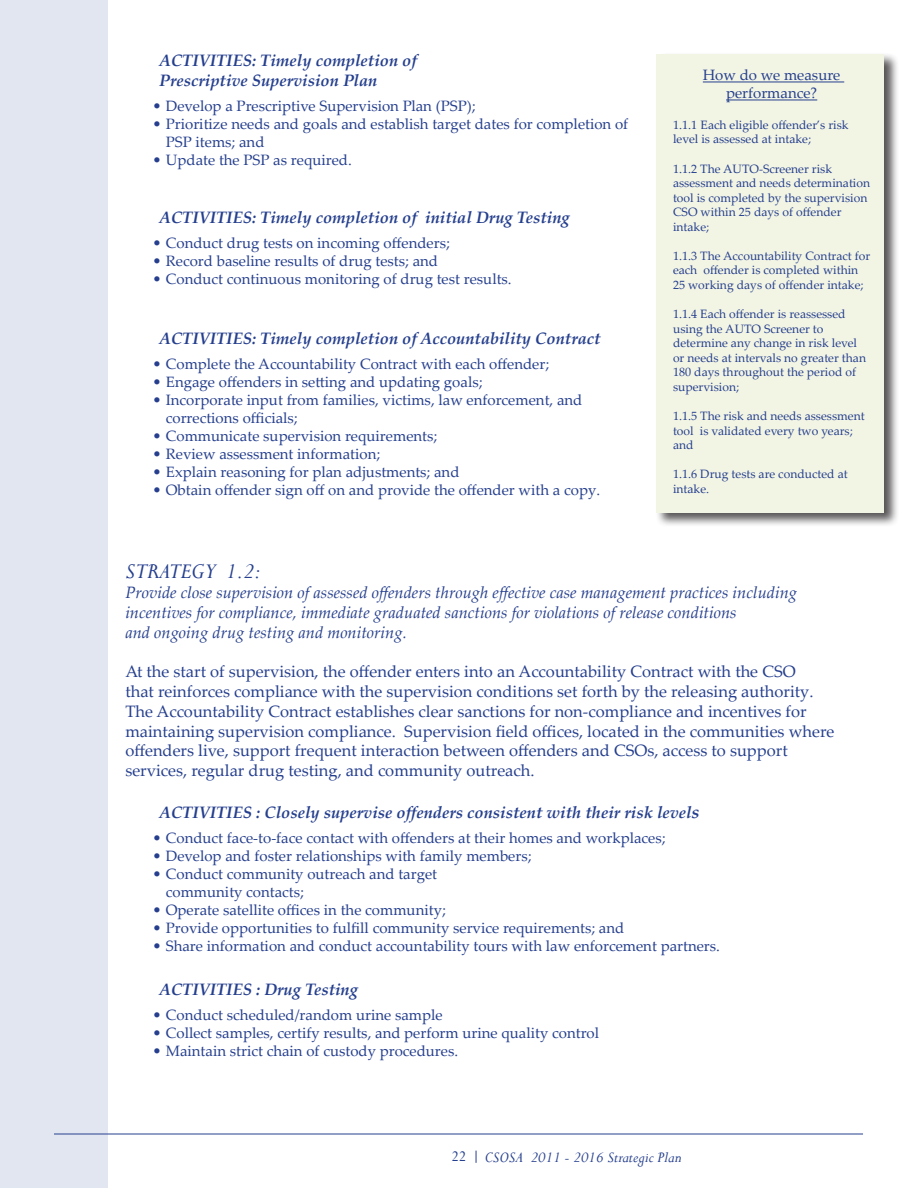
<style>
.page{position:relative;width:918px;height:1188px;background:#fff}
.page>*{position:absolute;margin:0;border:0;box-sizing:border-box;transform-origin:0 0}
.Sub_Headings{font:italic 24px "Perpetua";color:#253f8e}
.body{font:16.5px/19.8px "Palatino Linotype";color:#253f8e}
.body-2{font:italic 700 16.5px "Palatino Linotype";color:#253f8e}
.body-3{font:italic 16.5px/19.8px "Palatino Linotype";color:#253f8e}
.t1{font:italic 16.5px "Perpetua";color:#253f8e}
.body-4{font:15px/18px "Palatino Linotype";color:#253f8e}
.body-5{font:12.15px/14.5px "Palatino Linotype";color:#253f8e}
.s1{font-size:18px}
.s2{font-style:normal}
</style>
<div class="page">
<div style="left:0;top:0;width:108px;height:1188px;background:#e2e6f0"></div>
<hr style="left:54px;top:1134px;width:809px;height:1px;background:#253f8e">
<svg style="left:476px;top:1151px;width:1px;height:12px"></svg>
<div style="left:655px;top:52px;width:244px;height:475px;background:#231f20;opacity:.75"></div>
<div style="left:657px;top:54px;width:227px;height:458px;background:#f3f5e4"></div>
<hr style="left:703px;top:82px;width:141px;height:1px;background:#253f8e">
<hr style="left:726px;top:100px;width:91px;height:1px;background:#253f8e">
<p class="body-2" style="left:159px;top:49px;width:259px">ACTIVITIES: Timely completion of</p>
<p class="body-2" style="left:159px;top:69px;width:220px">Prescriptive Supervision Plan</p>
<p class="body-4" style="left:152px;top:97px;width:325px">• Develop a Prescriptive Supervision Plan (PSP);</p>
<p class="body-4" style="left:166px;top:115px;width:464px;text-indent:-14px">• Prioritize needs and goals and establish target dates for completion of<br>PSP items; and</p>
<p class="body-4" style="left:152px;top:151px;width:201px">• Update the PSP as required.</p>
<p class="body-2" style="left:159px;top:206px;width:412px">ACTIVITIES: Timely completion of initial Drug Testing</p>
<p class="body-4" style="left:152px;top:234px;width:299px">• Conduct drug tests on incoming offenders;</p>
<p class="body-4" style="left:152px;top:252px;width:287px">• Record baseline results of drug tests; and</p>
<p class="body-4" style="left:152px;top:270px;width:361px">• Conduct continuous monitoring of drug test results.</p>
<p class="body-2" style="left:159px;top:327px;width:443px">ACTIVITIES: Timely completion of Accountability Contract</p>
<p class="body-4" style="left:152px;top:355px;width:398px">• Complete the Accountability Contract with each offender;</p>
<p class="body-4" style="left:152px;top:373px;width:332px">• Engage offenders in setting and updating goals;</p>
<p class="body-4" style="left:166px;top:391px;width:418px;text-indent:-14px">• Incorporate input from families, victims, law enforcement, and corrections officials;</p>
<p class="body-4" style="left:152px;top:427px;width:286px">• Communicate supervision requirements;</p>
<p class="body-4" style="left:152px;top:445px;width:229px">• Review assessment information;</p>
<p class="body-4" style="left:152px;top:463px;width:309px">• Explain reasoning for plan adjustments; and</p>
<p class="body-4" style="left:152px;top:481px;width:449px">• Obtain offender sign off on and provide the offender with a copy.</p>
<p class="body-4" style="left:703px;top:66px;width:139px;text-align:center">How do we measure performance?</p>
<p class="body-5" style="left:673px;top:117px;width:177px">1.1.1 Each eligible offender’s risk level is assessed at intake;</p>
<p class="body-5" style="left:673px;top:161px;width:199px">1.1.2 The AUTO-Screener risk assessment and needs determination tool is completed by the supervision<br>CSO within 25 days of offender intake;</p>
<p class="body-5" style="left:673px;top:248px;width:199px">1.1.3 The Accountability Contract for each offender is completed within<br>25 working days of offender intake;</p>
<p class="body-5" style="left:673px;top:306px;width:195px">1.1.4 Each offender is reassessed using the AUTO Screener to determine any change in risk level or needs at intervals no greater than<br>180 days throughout the period of supervision;</p>
<p class="body-5" style="left:673px;top:408px;width:193px">1.1.5 The risk and needs assessment tool is validated every two years; and</p>
<p class="body-5" style="left:673px;top:466px;width:176px">1.1.6 Drug tests are conducted at intake.</p>
<p class="Sub_Headings" style="left:125px;top:556px;width:137px">STRATEGY 1.2:</p>
<p class="body-3" style="left:125px;top:582px;width:673px">Provide close supervision of assessed offenders through effective case management practices including incentives for compliance, immediate graduated sanctions for violations of release conditions</p>
<p class="body-3" style="left:125px;top:621px;width:283px">and ongoing drug testing and monitoring.</p>
<p class="body" style="left:125px;top:661px;width:711px">At the start of supervision, the offender enters into an Accountability Contract with the CSO<br>that reinforces compliance with the supervision conditions set forth by the releasing authority.<br>The Accountability Contract establishes clear sanctions for non-compliance and incentives for maintaining supervision compliance. Supervision field offices, located in the communities where offenders live, support frequent interaction between offenders and CSOs, access to support services, regular drug testing, and community outreach.</p>
<p class="body-2" style="left:159px;top:800px;width:542px">ACTIVITIES : Closely supervise offenders consistent with their risk level<span class="s1">s</span></p>
<p class="body-4" style="left:152px;top:828px;width:515px">• Conduct face-to-face contact with offenders at their homes and workplaces;</p>
<p class="body-4" style="left:152px;top:846px;width:381px">• Develop and foster relationships with family members;</p>
<p class="body-4" style="left:166px;top:864px;width:273px;text-indent:-14px">• Conduct community outreach and target community contacts;</p>
<p class="body-4" style="left:152px;top:900px;width:295px">• Operate satellite offices in the community;</p>
<p class="body-4" style="left:152px;top:918px;width:474px">• Provide opportunities to fulfill community service requirements; and</p>
<p class="body-4" style="left:152px;top:936px;width:569px">• Share information and conduct accountability tours with law enforcement partners.</p>
<p class="body-2" style="left:159px;top:977px;width:200px">ACTIVITIES : Drug Testing</p>
<p class="body-4" style="left:152px;top:1005px;width:292px">• Conduct scheduled/random urine sample</p>
<p class="body-4" style="left:152px;top:1023px;width:448px">• Collect samples, certify results, and perform urine quality control</p>
<p class="body-4" style="left:152px;top:1041px;width:307px">• Maintain strict chain of custody procedures.</p>
<p class="t1" style="left:451px;top:1147px;width:232px"><span class="s2">22</span> CSOSA 2011 - 2016 Strategic Plan</p>
</div>
